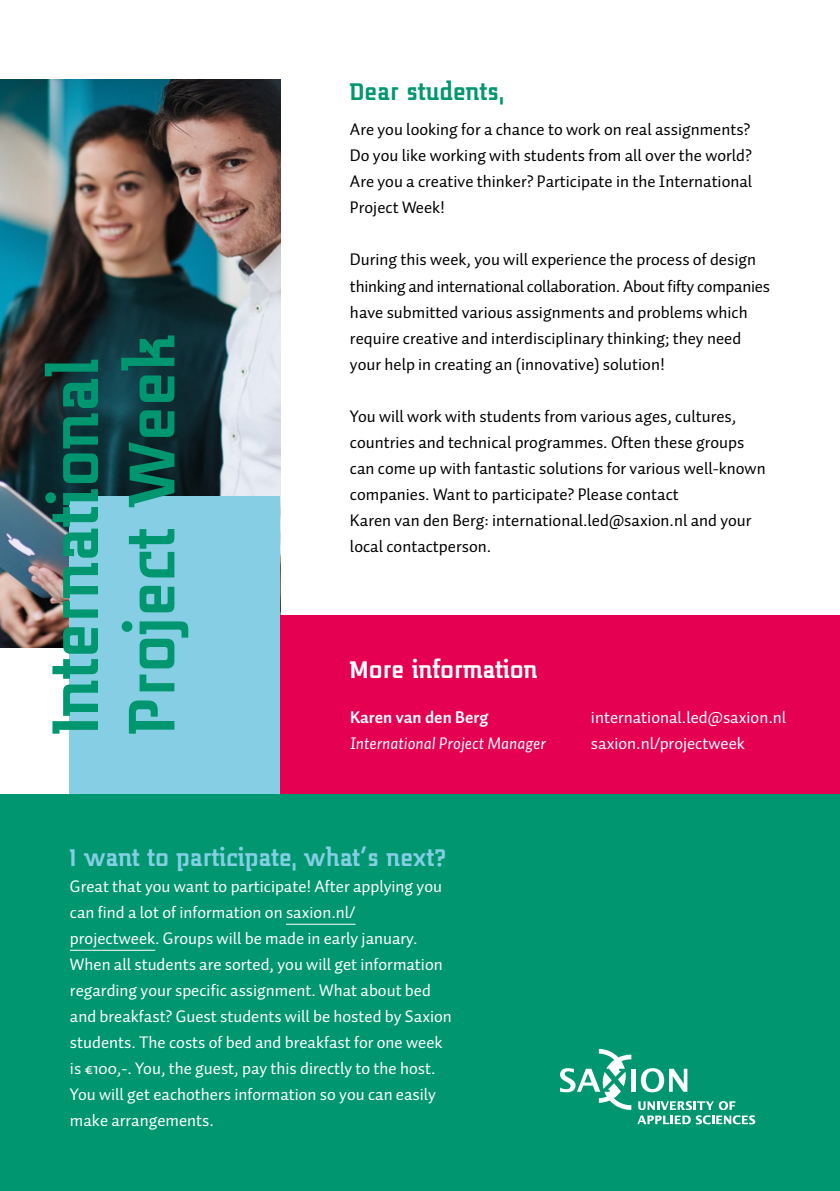
<style>
.page{position:relative;width:840px;height:1191px;background:#fff}
.page>*{position:absolute;margin:0;border:0;box-sizing:border-box;transform-origin:0 0}
.t1{font:700 76.4px/76.4px "Midnight Kernboy";color:#009770}
.t2{font:700 28px "Midnight Kernboy";color:#85cee4}
.t3{font:700 28px "Midnight Kernboy";color:#fff}
.t4{font:700 28px "Midnight Kernboy";color:#009770}
.t5{font:17px/26px "Auto 1";color:#000}
.t6{font:17px/26px "Auto 1";color:#fff}
.t7{font:italic 17px "Auto 1";color:#fff}
.t8{font:700 17px "Auto 1";color:#fff}
</style>
<div class="page">
<img style="left:0;top:79px;width:280px;height:568px">
<div style="left:70px;top:496px;width:210px;height:382px;background:#85cee4"></div>
<div style="left:0;top:794px;width:839px;height:397px;background:#009770"></div>
<hr style="left:286px;top:923px;width:69px;height:1px;background:#fff">
<hr style="left:70px;top:949px;width:85px;height:1px;background:#fff">
<div style="left:280px;top:615px;width:559px;height:179px;background:#e50051"></div>
<hr style="left:631px;top:1068px;width:4px;height:23px;background:#fff">
<svg style="left:640px;top:1068px;width:47px;height:24px"></svg>
<svg style="left:560px;top:1049px;width:71px;height:60px"></svg>
<svg style="left:637px;top:1101px;width:117px;height:23px"></svg>
<h1 class="t1" style="left:34px;top:734px;width:402px;rotate:-90deg">International<br>Project Week</h1>
<h2 class="t4" style="left:350px;top:76px;width:155px">Dear students,</h2>
<p class="t5" style="left:350px;top:116px;width:403px;text-align:justify">Are you looking for a chance to work on real assignments?<br>Do you like working with students from all over the world?<br>Are you a creative thinker? Participate in the International Project Week!</p>
<p class="t5" style="left:350px;top:246px;width:421px">During this week, you will experience the process of design thinking and international collaboration. About fifty companies have submitted various assignments and problems which require creative and interdisciplinary thinking; they need your help in creating an (innovative) solution!</p>
<p class="t5" style="left:350px;top:402px;width:417px">You will work with students from various ages, cultures, countries and technical programmes. Often these groups can come up with fantastic solutions for various well-known companies. Want to participate? Please contact<br>Karen van den Berg: international.led@saxion.nl and your local contactperson.</p>
<h2 class="t3" style="left:350px;top:654px;width:189px">More information</h2>
<p class="t8" style="left:350px;top:707px;width:140px">Karen van den Berg</p>
<p class="t7" style="left:350px;top:733px;width:197px">International Project Manager</p>
<p class="t6" style="left:590px;top:704px;width:197px">international.led@saxion.nl saxion.nl/projectweek</p>
<h2 class="t2" style="left:70px;top:842px;width:377px">I want to participate, what’s next?</h2>
<p class="t6" style="left:70px;top:873px;width:383px">Great that you want to participate! After applying you can find a lot of information on saxion.nl/<br>projectweek. Groups will be made in early january.<br>When all students are sorted, you will get information regarding your specific assignment. What about bed and breakfast? Guest students will be hosted by Saxion students. The costs of bed and breakfast for one week is €100,-. You, the guest, pay this directly to the host.<br>You will get eachothers information so you can easily make arrangements.</p>
</div>
